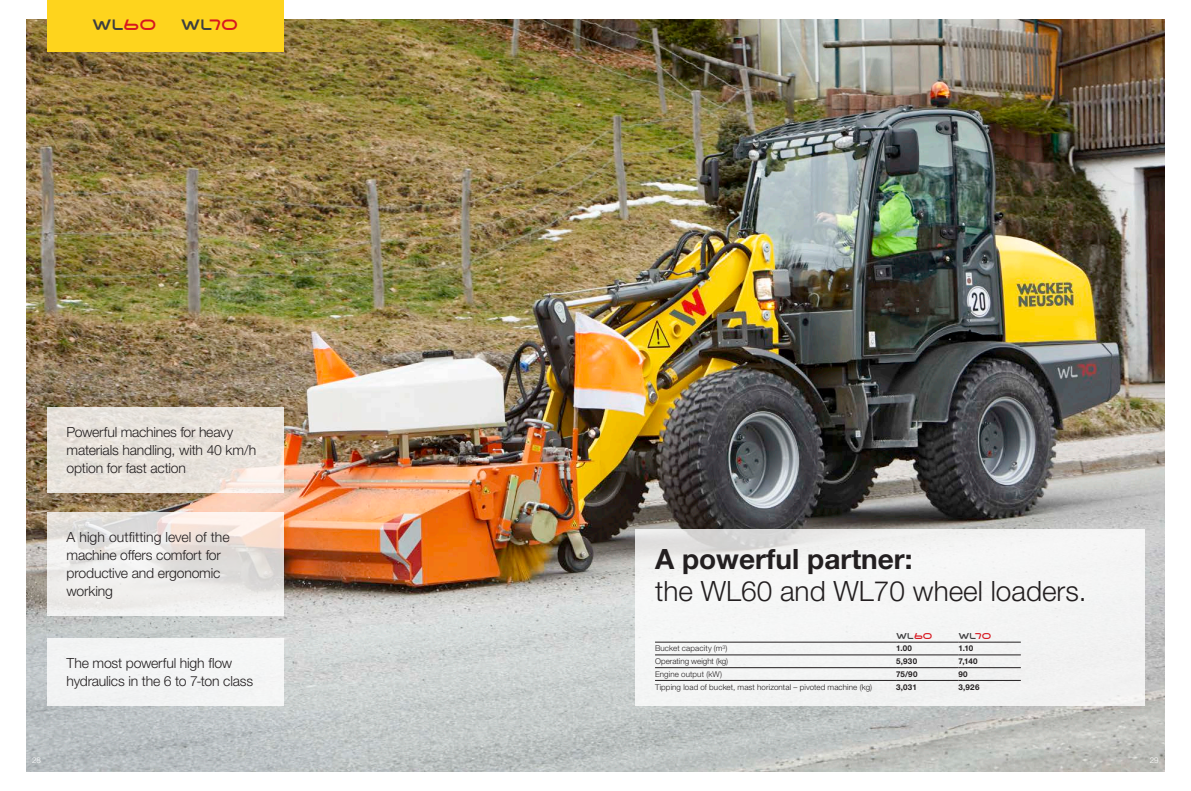
<style>
.page{position:relative;width:1191px;height:791px;background:#fff}
.page>*{position:absolute;margin:0;border:0;box-sizing:border-box;transform-origin:0 0}
.t1{font:300 28px "Helvetica Neue LTW1 G";color:#231f20}
.t2{font:700 28px "Helvetica Neue LTW1 G";color:#231f20}
.t3{font:16px "Wacker Neuson";letter-spacing:.005em;color:#3e3e3f}
.t4{font:300 14px/18px "Helvetica Neue LTW1 G";letter-spacing:-.015em;color:#231f20}
.t5{font:9px "Wacker Neuson";letter-spacing:.02em;color:#3e3e3f}
.t6{font:300 8px "Helvetica Neue LTW1 G";letter-spacing:.015em;color:#231f20}
.t7{font:700 8px "Helvetica Neue LTW1 G";letter-spacing:.04em;color:#231f20}
.t8{font:300 8px "Helvetica Neue LTW1 G";color:#fff}
.s1{color:#d7171f}
</style>
<div class="page">
<img style="left:27px;top:20px;width:1137px;height:751px">
<div style="left:47px;top:0;width:236px;height:51px;background:#fed41d"></div>
<svg style="left:47px;top:407px;width:236px;height:86px;background:#e9e3dc"></svg>
<svg style="left:47px;top:512px;width:236px;height:104px"></svg>
<div style="left:47px;top:638px;width:236px;height:68px;background:#f3f4f5"></div>
<div style="left:635px;top:529px;width:509px;height:177px;background:#f4f4f4"></div>
<hr style="left:655px;top:642px;width:241px;height:1px;background:#231f20">
<hr style="left:896px;top:642px;width:62px;height:1px;background:#231f20">
<hr style="left:958px;top:642px;width:62px;height:1px;background:#231f20">
<hr style="left:655px;top:655px;width:241px;height:1px;background:#231f20">
<hr style="left:896px;top:655px;width:62px;height:1px;background:#231f20">
<hr style="left:958px;top:655px;width:62px;height:1px;background:#231f20">
<hr style="left:655px;top:667px;width:241px;height:1px;background:#231f20">
<hr style="left:896px;top:667px;width:62px;height:1px;background:#231f20">
<hr style="left:958px;top:667px;width:62px;height:1px;background:#231f20">
<hr style="left:655px;top:680px;width:241px;height:1px;background:#231f20">
<hr style="left:896px;top:680px;width:62px;height:1px;background:#231f20">
<hr style="left:958px;top:680px;width:62px;height:1px;background:#231f20">
<p class="t3" style="left:92px;top:18px;width:66px">WL<span class="s1">60</span></p>
<p class="t3" style="left:181px;top:18px;width:59px">WL<span class="s1">70</span></p>
<p class="t4" style="left:67px;top:423px;width:191px">Powerful machines for heavy materials handling, with 40 km/h option for fast action</p>
<p class="t4" style="left:67px;top:528px;width:165px">A high outfitting level of the machine offers comfort for productive and ergonomic working</p>
<p class="t4" style="left:67px;top:654px;width:188px">The most powerful high flow hydraulics in the 6 to 7-ton class</p>
<h1 class="t2" style="left:655px;top:542px;width:259px">A powerful partner:</h1>
<h1 class="t1" style="left:655px;top:574px;width:433px">the WL60 and WL70 wheel loaders.</h1>
<p class="t5" style="left:896px;top:631px;width:38px">WL<span class="s1">60</span></p>
<p class="t5" style="left:958px;top:631px;width:34px">WL<span class="s1">70</span></p>
<p class="t6" style="left:655px;top:644px;width:74px">Bucket capacity (m<sup>3</sup>)</p>
<p class="t7" style="left:896px;top:643px;width:18px">1.00</p>
<p class="t7" style="left:958px;top:643px;width:16px">1.10</p>
<p class="t6" style="left:655px;top:656px;width:75px">Operating weight (kg)</p>
<p class="t7" style="left:896px;top:656px;width:23px">5,930</p>
<p class="t7" style="left:958px;top:656px;width:21px">7,140</p>
<p class="t6" style="left:655px;top:669px;width:69px">Engine output (kW)</p>
<p class="t7" style="left:896px;top:669px;width:23px">75/90</p>
<p class="t7" style="left:958px;top:669px;width:11px">90</p>
<p class="t6" style="left:655px;top:682px;width:218px">Tipping load of bucket, mast horizontal – pivoted machine (kg)</p>
<p class="t7" style="left:896px;top:682px;width:22px">3,031</p>
<p class="t7" style="left:958px;top:682px;width:23px">3,926</p>
<p class="t8" style="left:32px;top:755px;width:10px">28</p>
<p class="t8" style="left:1149px;top:755px;width:10px">29</p>
</div>
